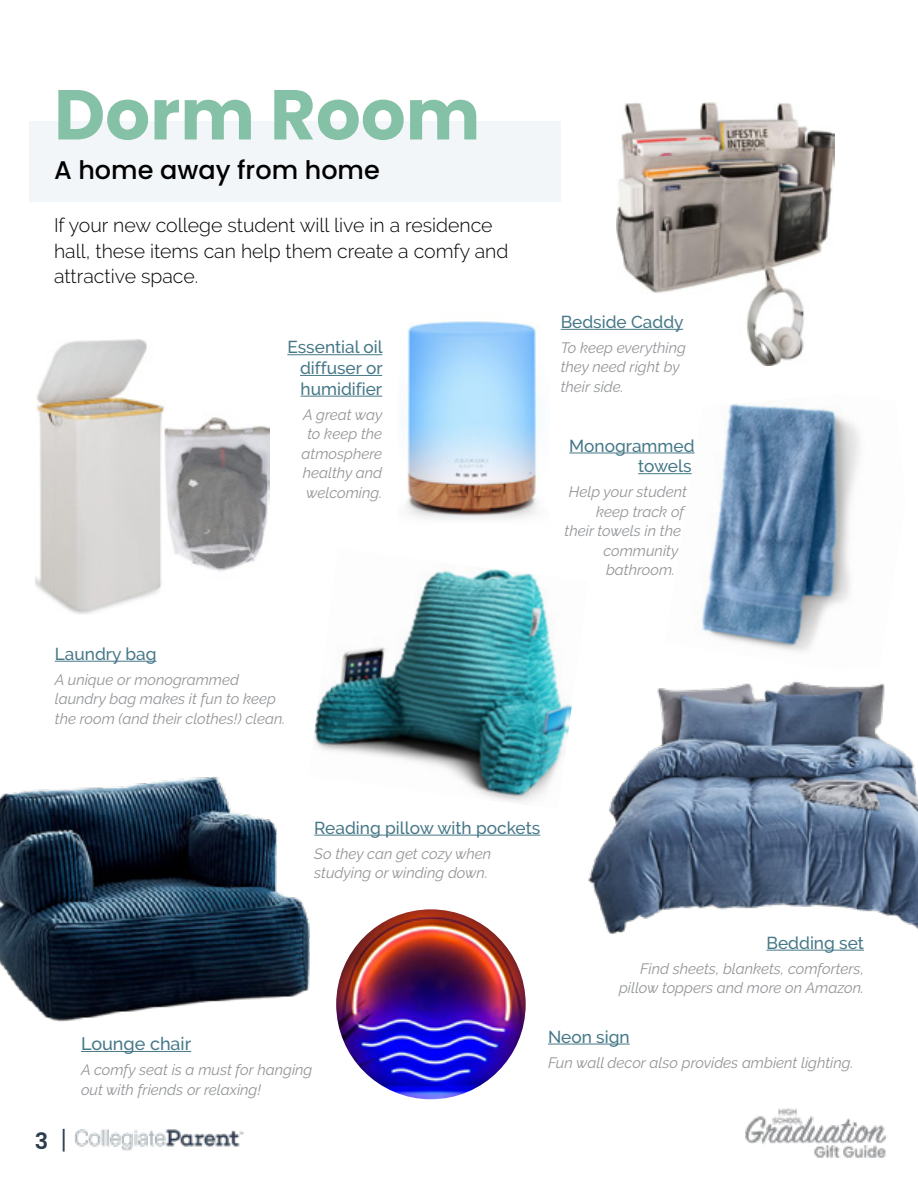
<style>
.page{position:relative;width:918px;height:1188px;background:#fff}
.page>*{position:absolute;margin:0;border:0;box-sizing:border-box;transform-origin:0 0}
.t1{font:700 70.5px "Poppins";color:#85c1a7}
.t2{font:500 25.5px "Poppins";color:#000}
.t3{font:600 22.5px "Poppins";color:#2e3c4f}
.t4{font:300 19.5px/25.5px "Raleway";color:#000}
.t5{font:500 18px "Raleway";color:#467887}
.t6{font:500 17.25px/20.7px "Raleway";color:#467887;text-align:justify}
.t7{font:italic 15px/19.5px "Raleway";color:#939598}
.s1{font-weight:300;font-size:25.5px}
</style>
<div class="page">
<img style="left:75px;top:1129px;width:168px;height:22px">
<img style="left:745px;top:1108px;width:142px;height:50px">
<div style="left:29px;top:122px;width:531px;height:80px;background:#f3f6f9"></div>
<img style="left:313px;top:569px;width:247px;height:233px">
<img style="left:35px;top:340px;width:234px;height:274px">
<hr style="left:55px;top:661px;width:102px;height:1px;background:#467887">
<hr style="left:314px;top:835px;width:226px;height:1px;background:#467887">
<hr style="left:287px;top:354px;width:95px;height:1px;background:#467887">
<hr style="left:300px;top:375px;width:82px;height:1px;background:#467887">
<hr style="left:301px;top:396px;width:81px;height:1px;background:#467887">
<img style="left:407px;top:321px;width:133px;height:198px">
<img style="left:665px;top:404px;width:195px;height:233px">
<img style="left:0;top:753px;width:323px;height:269px">
<hr style="left:81px;top:1051px;width:110px;height:1px;background:#467887">
<img style="left:560px;top:637px;width:358px;height:314px">
<img style="left:336px;top:909px;width:190px;height:190px;border-radius:95px">
<hr style="left:548px;top:1044px;width:82px;height:1px;background:#467887">
<img style="left:617px;top:102px;width:217px;height:263px">
<hr style="left:561px;top:329px;width:122px;height:1px;background:#467887">
<hr style="left:569px;top:453px;width:126px;height:1px;background:#467887">
<hr style="left:638px;top:473px;width:54px;height:1px;background:#467887">
<h1 class="t1" style="left:54px;top:74px;width:428px">Dorm Room</h1>
<h2 class="t2" style="left:54px;top:156px;width:327px">A home away from home</h2>
<h3 class="t4" style="left:54px;top:213px;width:456px">If your new college student will live in a residence hall, these items can help them create a comfy and attractive space.</h3>
<p class="t6" style="left:300px;top:337px;width:84px;text-indent:-13px">Essential oil diffuser or humidifier</p>
<p class="t7" style="left:302px;top:405px;width:82px;text-align:center">A great way to keep the atmosphere healthy and welcoming.</p>
<p class="t6" style="left:55px;top:643px;width:103px">Laundry bag</p>
<p class="t7" style="left:55px;top:670px;width:232px">A unique or monogrammed laundry bag makes it fun to keep the room (and their clothes!) clean.</p>
<p class="t6" style="left:561px;top:312px;width:124px">Bedside Caddy</p>
<p class="t7" style="left:561px;top:338px;width:127px">To keep everything they need right by their side.</p>
<p class="t6" style="left:569px;top:435px;width:127px;text-align:right">Monogrammed towels</p>
<p class="t7" style="left:569px;top:482px;width:120px">Help your student</p>
<p class="t7" style="left:596px;top:502px;width:90px">keep track of</p>
<p class="t7" style="left:565px;top:521px;width:118px">their towels in the</p>
<p class="t7" style="left:603px;top:541px;width:77px">community</p>
<p class="t7" style="left:606px;top:560px;width:70px">bathroom.</p>
<p class="t6" style="left:314px;top:817px;width:227px">Reading pillow with pockets</p>
<p class="t7" style="left:314px;top:844px;width:178px">So they can get cozy when studying or winding down.</p>
<h3 class="t3" style="left:35px;top:1128px;width:34px">3 <span class="s1">|</span></h3>
<p class="t5" style="left:81px;top:1033px;width:112px">Lounge chair</p>
<p class="t7" style="left:81px;top:1060px;width:233px">A comfy seat is a must for hanging out with friends or relaxing!</p>
<p class="t6" style="left:767px;top:932px;width:99px">Bedding set</p>
<p class="t7" style="left:619px;top:959px;width:246px;text-align:right">Find sheets, blankets, comforters, pillow toppers and more on Amazon.</p>
<p class="t6" style="left:548px;top:1026px;width:83px">Neon sign</p>
<p class="t7" style="left:548px;top:1053px;width:307px">Fun wall decor also provides ambient lighting.</p>
</div>
